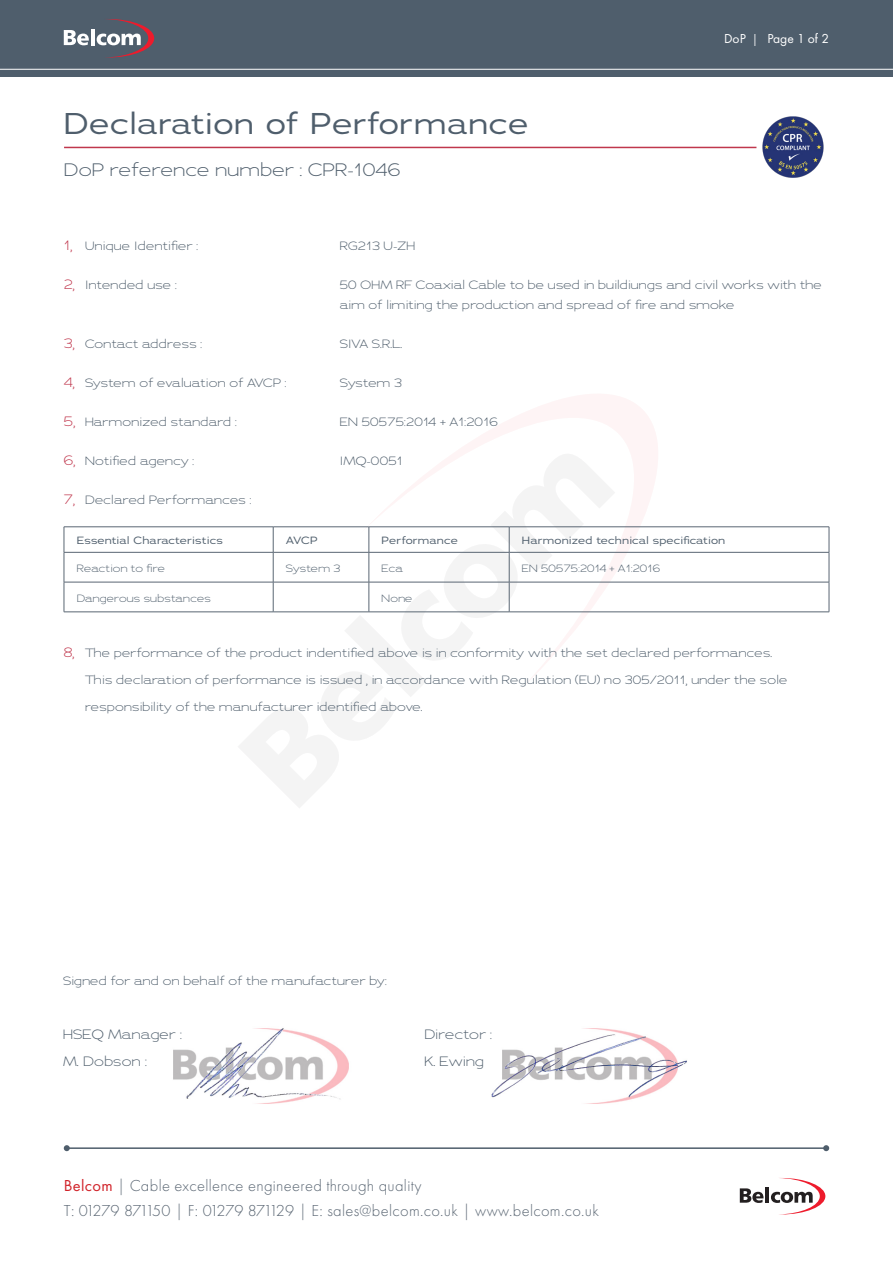
<style>
.page{position:relative;width:893px;height:1263px;background:#fff}
.page>*{position:absolute;margin:0;border:0;box-sizing:border-box;transform-origin:0 0}
.t1{font:30px "Adrianna Extended";color:#4f5e6c}
.t2{font:300 18px "Adrianna Extended";color:#4f5e6c}
.t3{font:300 16.5px/25.5px "Futura PT";letter-spacing:.02em;color:#5a6673}
.t4{font:300 13.5px "Adrianna Extended";color:#4f5e6c}
.t5{font:13.5px "Futura PT";color:#fff}
.t6{font:300 12px/19.5px "Adrianna Extended";color:#4f5e6c}
.t7{font:10.5px "Adrianna Extended";color:#4f5e6c}
.t8{font:300 10.5px "Adrianna Extended";color:#4f5e6c}
.s1{font-family:"Minion Pro";font-size:12px}
.s2{font-size:13.5px;color:#c0374d}
.s3{font-weight:400;color:#d1232a}
</style>
<div class="page">
<hr style="left:67px;top:1147px;width:759px;height:2px;background:#4f5e6c">
<svg style="left:64px;top:1145px;width:6px;height:6px"></svg>
<svg style="left:823px;top:1145px;width:6px;height:6px"></svg>
<svg style="left:462px;top:394px;width:224px;height:218px"></svg>
<svg style="left:740px;top:1188px;width:23px;height:15px"></svg>
<hr style="left:765px;top:1187px;width:4px;height:16px;background:#231f20">
<svg style="left:771px;top:1178px;width:54px;height:36px"></svg>
<div style="left:0;top:0;width:893px;height:77px;background:#4f5e6c"></div>
<hr style="left:0;top:69px;width:893px;height:1px;background:#fff">
<svg style="left:64px;top:30px;width:25px;height:15px"></svg>
<hr style="left:91px;top:29px;width:4px;height:16px;background:#fff">
<svg style="left:97px;top:19px;width:57px;height:39px"></svg>
<img style="left:173px;top:1028px;width:176px;height:76px">
<img style="left:491px;top:1028px;width:196px;height:76px">
<hr style="left:64px;top:526px;width:209px;height:1px;background:#5a6673">
<svg style="left:64px;top:527px;width:1px;height:25px"></svg>
<hr style="left:509px;top:526px;width:320px;height:1px;background:#5a6673">
<svg style="left:237px;top:448px;width:378px;height:360px"></svg>
<svg style="left:829px;top:527px;width:1px;height:25px"></svg>
<hr style="left:64px;top:552px;width:209px;height:1px;background:#5a6673">
<hr style="left:64px;top:552px;width:1px;height:30px;background:#5a6673">
<hr style="left:273px;top:552px;width:96px;height:1px;background:#5a6673">
<hr style="left:273px;top:552px;width:1px;height:30px;background:#5a6673">
<hr style="left:369px;top:552px;width:140px;height:1px;background:#5a6673">
<hr style="left:369px;top:552px;width:1px;height:30px;background:#5a6673">
<hr style="left:509px;top:552px;width:320px;height:1px;background:#5a6673">
<hr style="left:509px;top:552px;width:1px;height:30px;background:#5a6673">
<hr style="left:829px;top:552px;width:1px;height:30px;background:#5a6673">
<hr style="left:64px;top:582px;width:209px;height:1px;background:#5a6673">
<hr style="left:64px;top:582px;width:1px;height:30px;background:#5a6673">
<hr style="left:273px;top:582px;width:96px;height:1px;background:#5a6673">
<hr style="left:273px;top:582px;width:1px;height:30px;background:#5a6673">
<hr style="left:369px;top:582px;width:140px;height:1px;background:#5a6673">
<hr style="left:369px;top:582px;width:1px;height:30px;background:#5a6673">
<hr style="left:509px;top:582px;width:320px;height:1px;background:#5a6673">
<hr style="left:509px;top:582px;width:1px;height:30px;background:#5a6673">
<hr style="left:829px;top:582px;width:1px;height:30px;background:#5a6673">
<hr style="left:64px;top:612px;width:209px;height:1px;background:#5a6673">
<hr style="left:273px;top:612px;width:96px;height:1px;background:#5a6673">
<hr style="left:369px;top:612px;width:140px;height:1px;background:#5a6673">
<hr style="left:509px;top:612px;width:320px;height:1px;background:#5a6673">
<img style="left:756px;top:116px;width:68px;height:61px">
<hr style="left:64px;top:147px;width:692px;height:1px;background:#c0374d">
<p class="t1" style="left:64px;top:104px;width:467px">Declaration of Performance</p>
<p class="t2" style="left:64px;top:159px;width:338px">DoP reference number : CPR-1046</p>
<p class="t5" style="left:724px;top:31px;width:106px">DoP <span class="s1">|</span> Page 1 of 2</p>
<p class="t6" style="left:64px;top:236px;width:136px"><span class="s2">1,</span> Unique Identifier :</p>
<p class="t6" style="left:340px;top:236px;width:77px">RG213 U-ZH</p>
<p class="t6" style="left:64px;top:275px;width:115px"><span class="s2">2,</span> Intended use :</p>
<p class="t6" style="left:340px;top:275px;width:484px">50 OHM RF Coaxial Cable to be used in buildiungs and civil works with the aim of limiting the production and spread of fire and smoke</p>
<p class="t6" style="left:64px;top:334px;width:140px"><span class="s2">3,</span> Contact address :</p>
<p class="t6" style="left:340px;top:334px;width:64px">SIVA S.R.L.</p>
<p class="t6" style="left:64px;top:373px;width:225px"><span class="s2">4,</span> System of evaluation of AVCP :</p>
<p class="t6" style="left:340px;top:373px;width:64px">System 3</p>
<p class="t6" style="left:64px;top:412px;width:175px"><span class="s2">5,</span> Harmonized standard :</p>
<p class="t6" style="left:340px;top:412px;width:160px">EN 50575:2014 + A1:2016</p>
<p class="t6" style="left:64px;top:451px;width:132px"><span class="s2">6,</span> Notified agency :</p>
<p class="t6" style="left:340px;top:451px;width:65px">IMQ-0051</p>
<p class="t6" style="left:64px;top:490px;width:189px"><span class="s2">7,</span> Declared Performances :</p>
<p class="t7" style="left:77px;top:533px;width:148px">Essential Characteristics</p>
<p class="t7" style="left:286px;top:533px;width:33px">AVCP</p>
<p class="t7" style="left:382px;top:533px;width:78px">Performance</p>
<p class="t7" style="left:522px;top:533px;width:205px">Harmonized technical specification</p>
<p class="t8" style="left:77px;top:562px;width:90px">Reaction to fire</p>
<p class="t8" style="left:286px;top:562px;width:56px">System 3</p>
<p class="t8" style="left:382px;top:562px;width:23px">Eca</p>
<p class="t8" style="left:522px;top:562px;width:140px">EN 50575:2014 + A1:2016</p>
<p class="t8" style="left:77px;top:592px;width:136px">Dangerous substances</p>
<p class="t8" style="left:382px;top:592px;width:33px">None</p>
<p class="t6" style="left:64px;top:643px;width:710px"><span class="s2">8,</span> The performance of the product indentified above is in conformity with the set declared performances.</p>
<p class="t6" style="left:85px;top:670px;width:704px">This declaration of performance is issued , in accordance with Regulation (EU) no 305/2011, under the sole</p>
<p class="t6" style="left:85px;top:697px;width:339px">responsibility of the manufacturer identified above.</p>
<p class="t6" style="left:63px;top:971px;width:326px">Signed for and on behalf of the manufacturer by:</p>
<p class="t4" style="left:63px;top:1026px;width:121px">HSEQ Manager :</p>
<p class="t4" style="left:425px;top:1026px;width:69px">Director :</p>
<p class="t4" style="left:63px;top:1053px;width:86px">M. Dobson :</p>
<p class="t4" style="left:425px;top:1053px;width:61px">K. Ewing</p>
<h3 class="t3" style="left:64px;top:1172px;width:537px"><span class="s3">Belcom</span> | Cable excellence engineered through quality<br>T: 01279 871150 | F: 01279 871129 | E: sales@belcom.co.uk | www.belcom.co.uk</h3>
</div>
